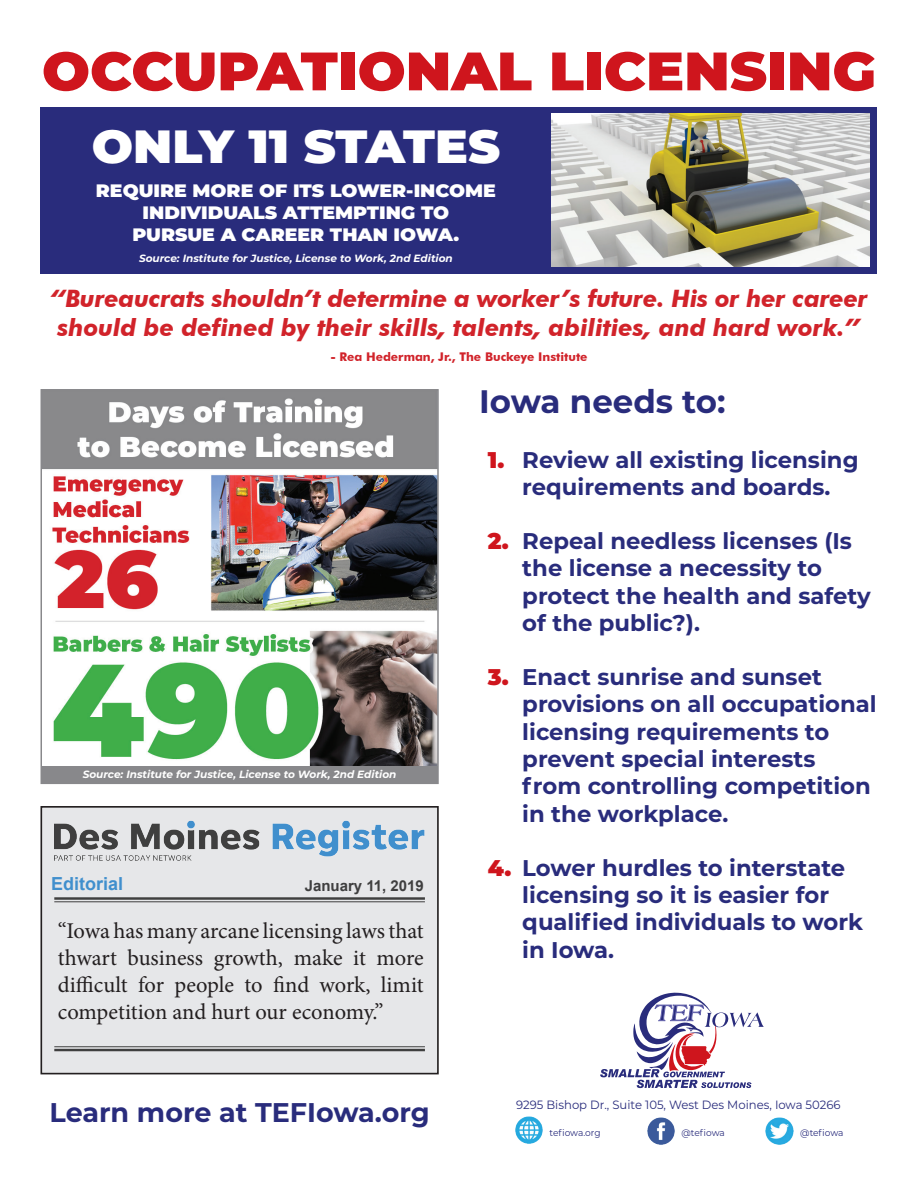
<style>
.page{position:relative;width:918px;height:1188px;background:#fff}
.page>*{position:absolute;margin:0;border:0;box-sizing:border-box;transform-origin:0 0}
.t1{font:900 54px "Montserrat";color:#cf151d;scale:1.05 1}
.t2{font:900 46.5px "Montserrat";color:#fff;scale:1.05 1}
.t3{font:700 32.55px "Montserrat";color:#292c7c}
.t4{font:700 27px "Montserrat";color:#292c7c}
.t5{font:italic 700 24px/28.8px "Futura BT";letter-spacing:-.005em;color:#d1232a;text-align:center}
.t6{font:700 22.8px/27.3px "Montserrat";color:#292c7c}
.t7{font:22.5px/27px "Minion Pro";letter-spacing:-.005em;color:#231f20;text-align:justify}
.t8{font:900 18px/21.6px "Montserrat";color:#fff;text-align:center;scale:1.05 1}
.t9{font:700 18px "Arial";color:#408fcd}
.t10{font:700 15px "Arial";color:#3f3f3f}
.t11{font:12px "Montserrat";color:#292c7c}
.t12{font:700 12px "Futura BT";color:#d1232a}
.t13{font:italic 700 10.5px "Montserrat";color:#fff}
.t14{font:9.3px "Montserrat";letter-spacing:-.015em;color:#292c7c}
.s1{font-weight:900;color:#cf151d}
</style>
<div class="page">
<div style="left:40px;top:107px;width:838px;height:167px;background:#292c7c"></div>
<img style="left:515px;top:1116px;width:28px;height:28px">
<img style="left:647px;top:1117px;width:28px;height:28px">
<img style="left:765px;top:1117px;width:29px;height:28px">
<svg style="left:600px;top:993px;width:164px;height:95px"></svg>
<img style="left:551px;top:113px;width:319px;height:154px">
<div style="left:41px;top:807px;width:397px;height:267px;background:#e6e7e9"></div>
<div style="left:40px;top:806px;width:399px;height:268px;border:2px solid #231f20"></div>
<hr style="left:54px;top:901px;width:371px;height:1px;background:#3f3f3f">
<hr style="left:54px;top:897px;width:371px;height:3px;background:#3f3f3f">
<hr style="left:54px;top:1046px;width:371px;height:1px;background:#3f3f3f">
<hr style="left:54px;top:1049px;width:371px;height:2px;background:#3f3f3f">
<img style="left:54px;top:820px;width:370px;height:41px">
<div style="left:41px;top:390px;width:397px;height:393px;background:#88888b"></div>
<img style="left:44px;top:398px;width:392px;height:368px">
<div style="left:41px;top:389px;width:398px;height:395px;border:2px solid #88888b"></div>
<h1 class="t1" style="left:42px;top:31px;width:796px">OCCUPATIONAL LICENSING</h1>
<h2 class="t2" style="left:92px;top:111px;width:391px">ONLY 11 STATES</h2>
<p class="t8" style="left:96px;top:179px;width:383px">REQUIRE MORE OF ITS LOWER-INCOME<br>INDIVIDUALS ATTEMPTING TO<br>PURSUE A CAREER THAN IOWA.</p>
<p class="t13" style="left:139px;top:250px;width:315px">Source: Institute for Justice, License to Work, 2nd Edition</p>
<p class="t5" style="left:50px;top:284px;width:819px">“Bureaucrats shouldn’t determine a worker’s future. His or her career should be defined by their skills, talents, abilities, and hard work.”</p>
<p class="t12" style="left:330px;top:350px;width:259px">- Rea Hederman, Jr., The Buckeye Institute</p>
<p class="t13" style="left:83px;top:767px;width:315px">Source: Institute for Justice, License to Work, 2nd Edition</p>
<p class="t9" style="left:51px;top:871px;width:74px">Editorial</p>
<p class="t10" style="left:305px;top:875px;width:121px">January 11, 2019</p>
<p class="t7" style="left:58px;top:917px;width:367px">“Iowa has many arcane licensing laws that thwart business growth, make it more difficult for people to find work, limit competition and hurt our economy.”</p>
<p class="t4" style="left:50px;top:1093px;width:382px">Learn more at TEFIowa.org</p>
<h3 class="t3" style="left:479px;top:378px;width:248px">Iowa needs to:</h3>
<p class="t6" style="left:488px;top:445px;width:372px;text-align:center"><span class="s1">1.</span> Review all existing licensing requirements and boards.</p>
<p class="t6" style="left:522px;top:526px;width:350px;text-indent:-34px"><span class="s1">2.</span> Repeal needless licenses (Is the license a necessity to protect the health and safety of the public?).</p>
<p class="t6" style="left:522px;top:662px;width:356px;text-indent:-34px"><span class="s1">3.</span> Enact sunrise and sunset provisions on all occupational licensing requirements to prevent special interests from controlling competition in the workplace.</p>
<p class="t6" style="left:522px;top:853px;width:342px;text-indent:-34px"><span class="s1">4.</span> Lower hurdles to interstate licensing so it is easier for qualified individuals to work in Iowa.</p>
<p class="t11" style="left:516px;top:1096px;width:326px">9295 Bishop Dr., Suite 105, West Des Moines, Iowa 50266</p>
<p class="t14" style="left:550px;top:1126px;width:53px">tefiowa.org</p>
<p class="t14" style="left:682px;top:1126px;width:45px">@tefiowa</p>
<p class="t14" style="left:800px;top:1126px;width:45px">@tefiowa</p>
</div>
